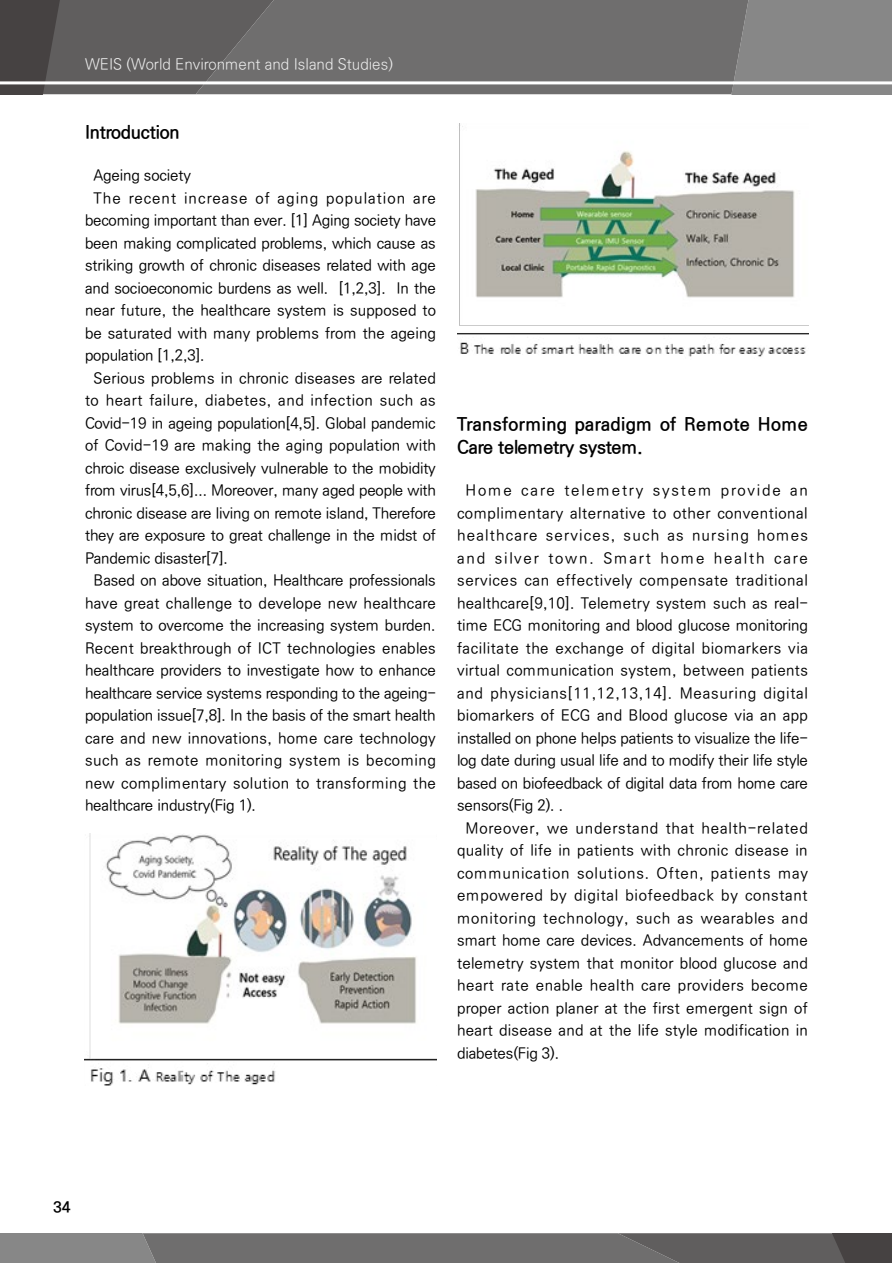
<style>
.page{position:relative;width:893px;height:1263px;background:#fff}
.page>*{position:absolute;margin:0;border:0;box-sizing:border-box;transform-origin:0 0}
.t1{font:700 18px/22.5px "Ko Pub Dotum";letter-spacing:.02em;color:#000}
.t2{font:700 18px "Ko Pub Dotum";letter-spacing:-.01em;color:#000}
.t3{font:500 15px "Ko Pub Dotum";letter-spacing:.01em;color:#000}
.t4{font:500 15px "Ko Pub Dotum";letter-spacing:-.01em;color:#000}
.t5{font:500 15px "Ko Pub Dotum";letter-spacing:.035em;color:#000}
.t6{font:500 15px "Ko Pub Dotum";letter-spacing:.05em;color:#000}
.t7{font:500 15px "Ko Pub Dotum";letter-spacing:-.015em;color:#000}
.t8{font:500 15px "Ko Pub Dotum";letter-spacing:.045em;color:#000}
.t9{font:500 15px "Ko Pub Dotum";letter-spacing:.03em;color:#000}
.t10{font:500 15px "Ko Pub Dotum";letter-spacing:.055em;color:#000}
.t11{font:500 15px "Ko Pub Dotum";letter-spacing:.04em;color:#000}
.t12{font:300 15px "Ko Pub Dotum";color:#efefef}
.t13{font:500 15px "Ko Pub Dotum";letter-spacing:.07em;color:#000}
.t14{font:500 15px "Ko Pub Dotum";letter-spacing:.08em;color:#000}
.t15{font:500 15px "Ko Pub Dotum";letter-spacing:.125em;color:#000}
.t16{font:500 15px "Ko Pub Dotum";letter-spacing:.12em;color:#000}
.t17{font:700 15px "Ko Pub Dotum";color:#000}
</style>
<div class="page">
<div style="left:748px;top:0;width:144px;height:94px;background:#878787"></div>
<div style="left:274px;top:0;width:474px;height:94px;background:#6f6e6e"></div>
<svg style="left:0;top:0;width:274px;height:94px;background:#5d5b5b"></svg>
<hr style="left:0;top:81px;width:893px;height:3px;background:#fff">
<svg style="left:0;top:1233px;width:892px;height:30px;background:#6e6d6d"></svg>
<img style="left:85px;top:833px;width:351px;height:252px">
<img style="left:457px;top:123px;width:352px;height:234px">
<p class="t12" style="left:85px;top:57px;width:309px">WEIS (World Environment and Island Studies)</p>
<p class="t2" style="left:85px;top:123px;width:96px">Introduction</p>
<p class="t4" style="left:94px;top:168px;width:99px">Ageing society</p>
<p class="t13" style="left:94px;top:191px;width:344px">The recent increase of aging population are</p>
<p class="t7" style="left:85px;top:213px;width:353px">becoming important than ever. [1] Aging society have</p>
<p class="t4" style="left:85px;top:236px;width:352px">been making complicated problems, which cause as</p>
<p class="t4" style="left:85px;top:258px;width:352px">striking growth of chronic diseases related with age</p>
<p class="t4" style="left:85px;top:281px;width:352px">and socioeconomic burdens as well. [1,2,3]. In the</p>
<p class="t3" style="left:85px;top:303px;width:352px">near future, the healthcare system is supposed to</p>
<p class="t3" style="left:85px;top:326px;width:352px">be saturated with many problems from the ageing</p>
<p class="t4" style="left:85px;top:348px;width:121px">population [1,2,3].</p>
<p class="t3" style="left:94px;top:371px;width:344px">Serious problems in chronic diseases are related</p>
<p class="t5" style="left:85px;top:393px;width:352px">to heart failure, diabetes, and infection such as</p>
<p class="t4" style="left:85px;top:416px;width:352px">Covid-19 in ageing population[4,5]. Global pandemic</p>
<p class="t3" style="left:85px;top:438px;width:352px">of Covid-19 are making the aging population with</p>
<p class="t4" style="left:85px;top:461px;width:352px">chroic disease exclusively vulnerable to the mobidity</p>
<p class="t4" style="left:85px;top:483px;width:352px">from virus[4,5,6]... Moreover, many aged people with</p>
<p class="t4" style="left:85px;top:506px;width:352px">chronic disease are living on remote island, Therefore</p>
<p class="t4" style="left:85px;top:528px;width:352px">they are exposure to great challenge in the midst of</p>
<p class="t4" style="left:85px;top:551px;width:145px">Pandemic disaster[7].</p>
<p class="t4" style="left:94px;top:573px;width:344px">Based on above situation, Healthcare professionals</p>
<p class="t3" style="left:85px;top:596px;width:352px">have great challenge to develope new healthcare</p>
<p class="t3" style="left:85px;top:618px;width:352px">system to overcome the increasing system burden.</p>
<p class="t3" style="left:85px;top:641px;width:352px">Recent breakthrough of ICT technologies enables</p>
<p class="t3" style="left:85px;top:663px;width:352px">healthcare providers to investigate how to enhance</p>
<p class="t7" style="left:85px;top:686px;width:352px">healthcare service systems responding to the ageing-</p>
<p class="t4" style="left:85px;top:708px;width:352px">population issue[7,8]. In the basis of the smart health</p>
<p class="t3" style="left:85px;top:731px;width:352px">care and new innovations, home care technology</p>
<p class="t5" style="left:85px;top:753px;width:352px">such as remote monitoring system is becoming</p>
<p class="t9" style="left:85px;top:776px;width:352px">new complimentary solution to transforming the</p>
<p class="t4" style="left:85px;top:798px;width:172px">healthcare industry(Fig 1).</p>
<p class="t1" style="left:457px;top:414px;width:352px">Transforming paradigm of Remote Home<br>Care telemetry system.</p>
<p class="t16" style="left:466px;top:483px;width:344px">Home care telemetry system provide an</p>
<p class="t5" style="left:457px;top:506px;width:352px">complimentary alternative to other conventional</p>
<p class="t14" style="left:457px;top:528px;width:352px">healthcare services, such as nursing homes</p>
<p class="t15" style="left:457px;top:551px;width:352px">and silver town. Smart home health care</p>
<p class="t8" style="left:457px;top:573px;width:352px">services can effectively compensate traditional</p>
<p class="t3" style="left:457px;top:596px;width:352px">healthcare[9,10]. Telemetry system such as real-</p>
<p class="t3" style="left:457px;top:618px;width:352px">time ECG monitoring and blood glucose monitoring</p>
<p class="t5" style="left:457px;top:641px;width:352px">facilitate the exchange of digital biomarkers via</p>
<p class="t3" style="left:457px;top:663px;width:352px">virtual communication system, between patients</p>
<p class="t6" style="left:457px;top:686px;width:352px">and physicians[11,12,13,14]. Measuring digital</p>
<p class="t3" style="left:457px;top:708px;width:352px">biomarkers of ECG and Blood glucose via an app</p>
<p class="t4" style="left:457px;top:731px;width:352px">installed on phone helps patients to visualize the life-</p>
<p class="t4" style="left:457px;top:753px;width:352px">log date during usual life and to modify their life style</p>
<p class="t4" style="left:457px;top:776px;width:352px">based on biofeedback of digital data from home care</p>
<p class="t4" style="left:457px;top:798px;width:108px">sensors(Fig 2). .</p>
<p class="t6" style="left:466px;top:821px;width:344px">Moreover, we understand that health-related</p>
<p class="t3" style="left:457px;top:843px;width:352px">quality of life in patients with chronic disease in</p>
<p class="t10" style="left:457px;top:866px;width:352px">communication solutions. Often, patients may</p>
<p class="t8" style="left:457px;top:888px;width:352px">empowered by digital biofeedback by constant</p>
<p class="t6" style="left:457px;top:911px;width:352px">monitoring technology, such as wearables and</p>
<p class="t3" style="left:457px;top:933px;width:352px">smart home care devices. Advancements of home</p>
<p class="t3" style="left:457px;top:956px;width:352px">telemetry system that monitor blood glucose and</p>
<p class="t11" style="left:457px;top:978px;width:352px">heart rate enable health care providers become</p>
<p class="t3" style="left:457px;top:1001px;width:352px">proper action planer at the first emergent sign of</p>
<p class="t3" style="left:457px;top:1023px;width:352px">heart disease and at the life style modification in</p>
<p class="t4" style="left:457px;top:1046px;width:104px">diabetes(Fig 3).</p>
<p class="t17" style="left:54px;top:1199px;width:18px">34</p>
</div>
